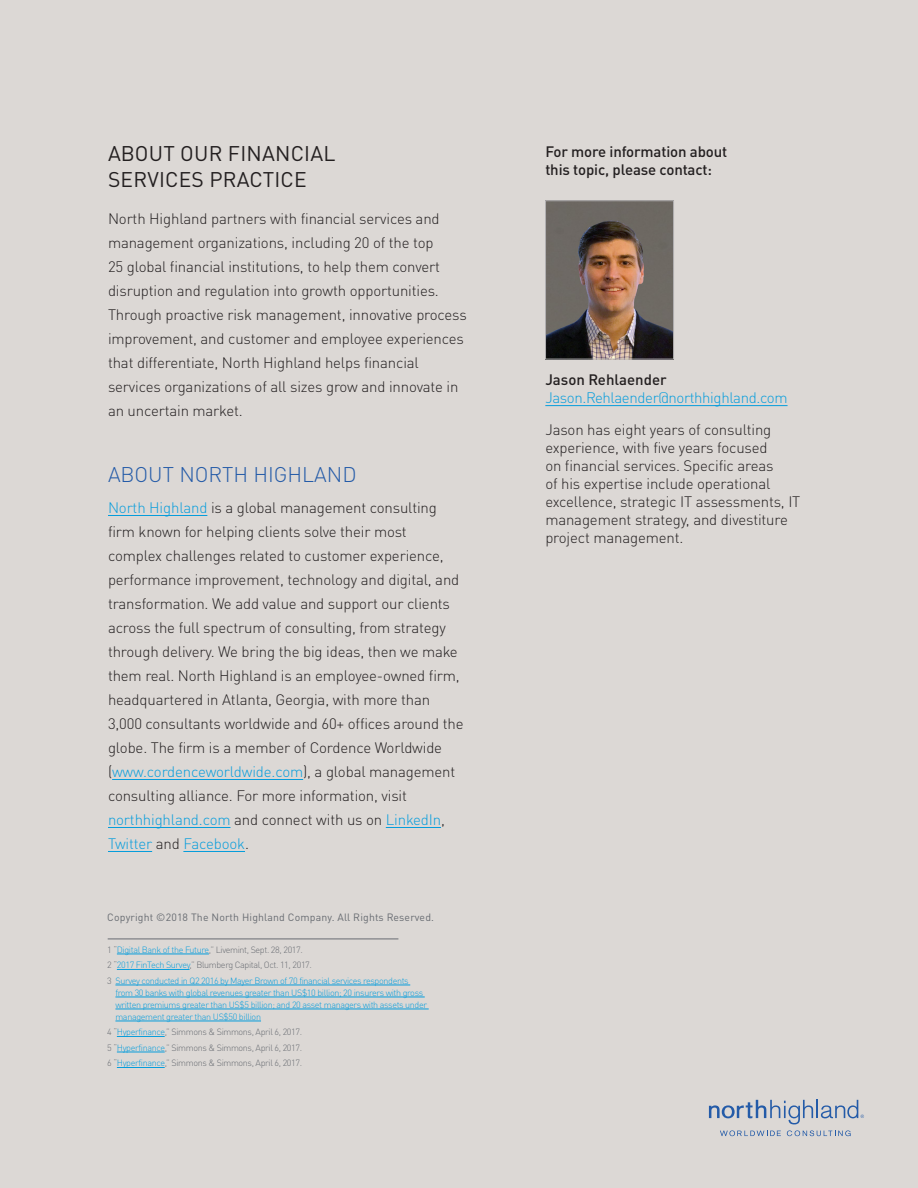
<style>
.page{position:relative;width:918px;height:1188px;background:#dcd8d5}
.page>*{position:absolute;margin:0;border:0;box-sizing:border-box;transform-origin:0 0}
.t1{font:21px/25.2px "DIN Pro";letter-spacing:.01em;color:#231f20}
.t2{font:300 21px "DIN Pro";color:#245ba8}
.t3{font:300 15px/24px "DIN Pro";letter-spacing:-.01em;color:#231f20}
.t4{font:300 15px/18px "DIN Pro";letter-spacing:-.025em;color:#069ddc}
.t5{font:500 15px/18px "DIN Pro";letter-spacing:-.01em;color:#231f20}
.Body{font:10.5px "DIN Pro";letter-spacing:.015em;color:#686c72}
.body{font:300 9px/12px "DIN Pro";letter-spacing:-.04em;color:#069ddc}
.body-2{font:300 9px "DIN Pro";letter-spacing:-.04em;color:#686c72}
.s1{color:#069ddc}
.s2{color:#686c72}
.s3{font-weight:500;color:#231f20}
</style>
<div class="page">
<hr style="left:545px;top:405px;width:243px;height:1px;background:#069ddc">
<hr style="left:108px;top:515px;width:99px;height:1px;background:#069ddc">
<hr style="left:112px;top:779px;width:191px;height:1px;background:#069ddc">
<hr style="left:108px;top:827px;width:123px;height:1px;background:#069ddc">
<hr style="left:386px;top:827px;width:55px;height:1px;background:#069ddc">
<hr style="left:108px;top:851px;width:44px;height:1px;background:#069ddc">
<hr style="left:183px;top:851px;width:62px;height:1px;background:#069ddc">
<img style="left:547px;top:203px;width:125px;height:154px">
<div style="left:545px;top:201px;width:129px;height:158px;border:1px solid #b4b2b4"></div>
<hr style="left:117px;top:954px;width:92px;height:1px;background:#069ddc">
<hr style="left:117px;top:969px;width:73px;height:1px;background:#069ddc">
<hr style="left:115px;top:985px;width:295px;height:1px;background:#069ddc">
<hr style="left:115px;top:997px;width:310px;height:1px;background:#069ddc">
<hr style="left:115px;top:1009px;width:314px;height:1px;background:#069ddc">
<hr style="left:115px;top:1021px;width:146px;height:1px;background:#069ddc">
<hr style="left:117px;top:1036px;width:48px;height:1px;background:#069ddc">
<hr style="left:117px;top:1052px;width:48px;height:1px;background:#069ddc">
<hr style="left:117px;top:1067px;width:48px;height:1px;background:#069ddc">
<hr style="left:108px;top:939px;width:290px;height:1px;background:#686c72">
<svg style="left:709px;top:1100px;width:155px;height:24px"></svg>
<svg style="left:720px;top:1130px;width:61px;height:6px"></svg>
<svg style="left:787px;top:1130px;width:64px;height:6px"></svg>
<p class="t1" style="left:108px;top:139px;width:229px">ABOUT OUR FINANCIAL<br>SERVICES PRACTICE</p>
<p class="t3" style="left:108px;top:205px;width:360px">North Highland partners with financial services and management organizations, including 20 of the top<br>25 global financial institutions, to help them convert disruption and regulation into growth opportunities.<br>Through proactive risk management, innovative process improvement, and customer and employee experiences that differentiate, North Highland helps financial services organizations of all sizes grow and innovate in an uncertain market.</p>
<p class="t2" style="left:108px;top:458px;width:250px">ABOUT NORTH HIGHLAND</p>
<p class="t3" style="left:108px;top:495px;width:357px"><span class="s1">North Highland</span> is a global management consulting firm known for helping clients solve their most complex challenges related to customer experience, performance improvement, technology and digital, and transformation. We add value and support our clients across the full spectrum of consulting, from strategy through delivery. We bring the big ideas, then we make them real. North Highland is an employee-owned firm, headquartered in Atlanta, Georgia, with more than 3,000 consultants worldwide and 60+ offices around the globe. The firm is a member of Cordence Worldwide (<span class="s1">www.cordenceworldwide.com</span>), a global management consulting alliance. For more information, visit <span class="s1">northhighland.com</span> and connect with us on <span class="s1">LinkedIn</span>, <span class="s1">Twitter</span> and <span class="s1">Facebook</span>.</p>
<p class="Body" style="left:107px;top:909px;width:328px">Copyright ©2018 The North Highland Company. All Rights Reserved.</p>
<p class="body-2" style="left:107px;top:942px;width:197px">1 “<span class="s1">Digital Bank of the Future</span>,” Livemint, Sept. 28, 2017.</p>
<p class="body-2" style="left:107px;top:958px;width:206px">2 “<span class="s1">2017 FinTech Survey</span>,” Blumberg Capital, Oct. 11, 2017.</p>
<p class="body" style="left:115px;top:974px;width:313px;text-indent:-8px"><span class="s2">3</span> Survey conducted in Q2 2016 by Mayer Brown of 70 financial services respondents from 30 banks with global revenues greater than US$10 billion; 20 insurers with gross written premiums greater than US$5 billion; and 20 asset managers with assets under management greater than US$50 billion</p>
<p class="body-2" style="left:107px;top:1025px;width:196px">4 “<span class="s1">Hyperfinance</span>,” Simmons &amp; Simmons, April 6, 2017.</p>
<p class="body-2" style="left:107px;top:1041px;width:196px">5 “<span class="s1">Hyperfinance</span>,” Simmons &amp; Simmons, April 6, 2017.</p>
<p class="body-2" style="left:107px;top:1056px;width:196px">6 “<span class="s1">Hyperfinance</span>,” Simmons &amp; Simmons, April 6, 2017.</p>
<p class="t5" style="left:545px;top:141px;width:183px">For more information about this topic, please contact:</p>
<p class="t4" style="left:545px;top:370px;width:244px"><span class="s3">Jason Rehlaender<br></span>Jason.Rehlaender@northhighland.com</p>
<p class="t3" style="left:545px;top:419px;width:257px;line-height:18px">Jason has eight years of consulting experience, with five years focused<br>on financial services. Specific areas<br>of his expertise include operational excellence, strategic IT assessments, IT management strategy, and divestiture project management.</p>
</div>
